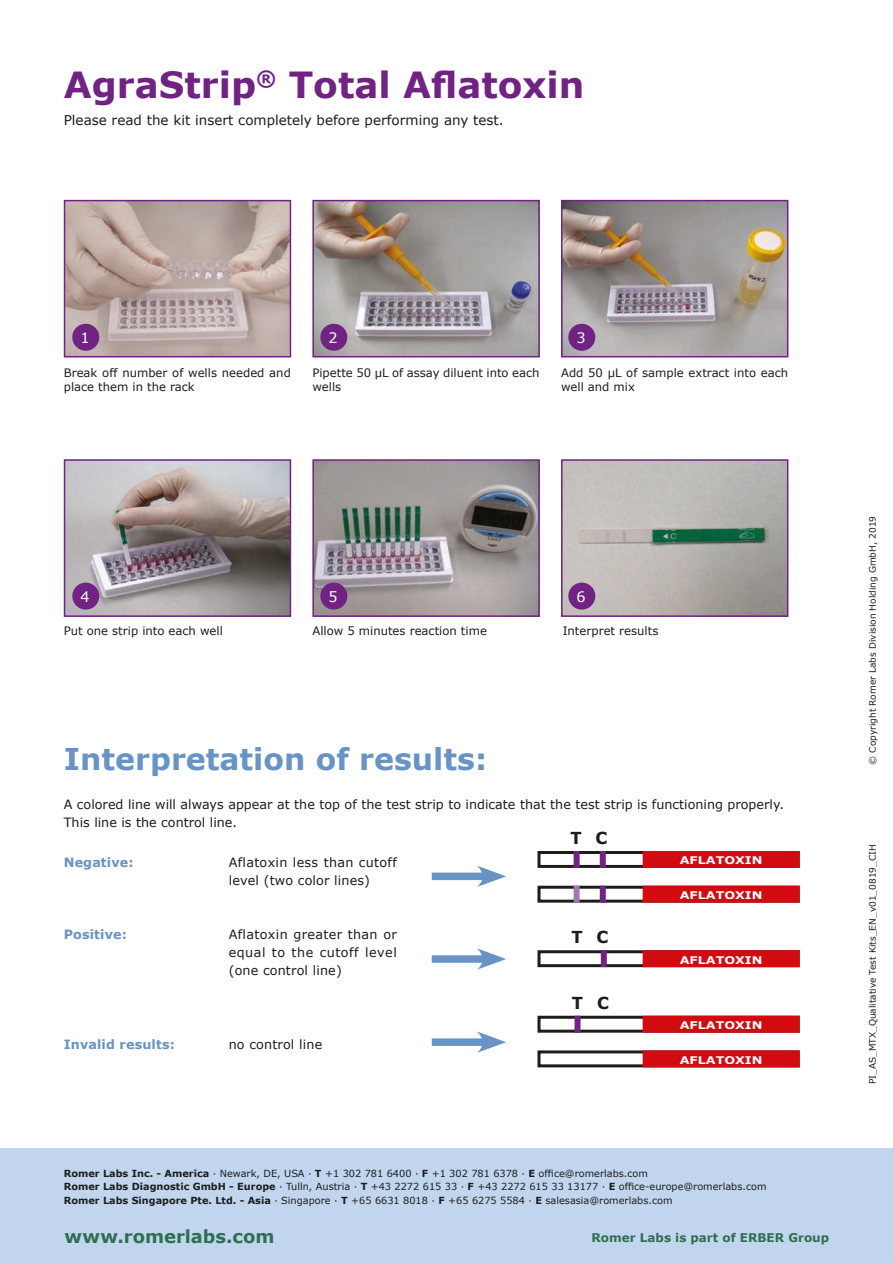
<style>
.page{position:relative;width:893px;height:1263px;background:#fff}
.page>*{position:absolute;margin:0;border:0;box-sizing:border-box;transform-origin:0 0}
.t1{font:700 36px "Verdana";color:#702383}
.t2{font:700 30px "Verdana";color:#6894c5}
.t3{font:700 18px "Verdana";color:#2f6f51}
.t4{font:700 16.5px "Verdana";color:#1d1d1b}
.t5{font:14.4px "Verdana";color:#fff}
.t6{font:13.5px "Verdana";color:#1d1d1b}
.t7{font:12.75px/18px "Verdana";color:#1d1d1b}
.t8{font:12.75px/18px "Verdana";letter-spacing:.025em;color:#1d1d1b}
.t9{font:700 12.75px "Verdana";letter-spacing:.01em;color:#6894c5}
.t10{font:700 12px "Verdana";color:#2f6f51}
.t11{font:11.7px/13.5px "Verdana";color:#1d1d1b}
.t12{font:700 10.5px "Verdana";color:#fff;scale:1.21 1}
.t13{font:9.75px/13.5px "Verdana";color:#1d1d1b}
.t14{font:9px "Verdana";color:#1d1d1b}
.s1{font-weight:700}
</style>
<div class="page">
<img style="left:564px;top:462px;width:221px;height:152px">
<div style="left:561px;top:459px;width:227px;height:158px;border:2px solid #702383"></div>
<img style="left:315px;top:203px;width:222px;height:151px">
<div style="left:312px;top:200px;width:228px;height:157px;border:2px solid #702383"></div>
<img style="left:67px;top:203px;width:221px;height:151px">
<div style="left:64px;top:200px;width:227px;height:157px;border:2px solid #702383"></div>
<img style="left:564px;top:203px;width:221px;height:151px">
<div style="left:561px;top:200px;width:227px;height:157px;border:2px solid #702383"></div>
<img style="left:315px;top:462px;width:222px;height:152px">
<div style="left:312px;top:459px;width:228px;height:158px;border:2px solid #702383"></div>
<img style="left:67px;top:462px;width:221px;height:152px">
<div style="left:64px;top:459px;width:227px;height:158px;border:2px solid #702383"></div>
<div style="left:432px;top:872px;width:57px;height:8px;background:#6894c5"></div>
<svg style="left:477px;top:866px;width:29px;height:21px"></svg>
<div style="left:432px;top:955px;width:57px;height:8px;background:#6894c5"></div>
<svg style="left:477px;top:948px;width:29px;height:22px"></svg>
<div style="left:432px;top:1038px;width:57px;height:8px;background:#6894c5"></div>
<svg style="left:477px;top:1031px;width:29px;height:22px"></svg>
<div style="left:537px;top:851px;width:263px;height:17px;border:3px solid #1d1d1b"></div>
<div style="left:644px;top:852px;width:154px;height:14px;background:#d20b11"></div>
<div style="left:643px;top:851px;width:157px;height:17px;border:3px solid #d20b11"></div>
<div style="left:574px;top:851px;width:6px;height:17px;background:#702383"></div>
<div style="left:600px;top:851px;width:6px;height:17px;background:#702383"></div>
<div style="left:537px;top:886px;width:263px;height:17px;border:3px solid #1d1d1b"></div>
<div style="left:644px;top:887px;width:154px;height:14px;background:#d20b11"></div>
<div style="left:643px;top:886px;width:157px;height:17px;border:3px solid #d20b11"></div>
<div style="left:574px;top:886px;width:6px;height:17px;background:#a476b2"></div>
<div style="left:600px;top:886px;width:6px;height:17px;background:#702383"></div>
<div style="left:537px;top:1016px;width:263px;height:17px;border:3px solid #1d1d1b"></div>
<div style="left:644px;top:1017px;width:154px;height:14px;background:#d20b11"></div>
<div style="left:643px;top:1016px;width:157px;height:17px;border:3px solid #d20b11"></div>
<div style="left:574px;top:1016px;width:6px;height:17px;background:#702383"></div>
<div style="left:537px;top:1050px;width:263px;height:17px;border:3px solid #1d1d1b"></div>
<div style="left:644px;top:1052px;width:154px;height:14px;background:#d20b11"></div>
<div style="left:643px;top:1050px;width:157px;height:17px;border:3px solid #d20b11"></div>
<div style="left:537px;top:950px;width:263px;height:17px;border:3px solid #1d1d1b"></div>
<div style="left:644px;top:952px;width:154px;height:14px;background:#d20b11"></div>
<div style="left:643px;top:950px;width:157px;height:17px;border:3px solid #d20b11"></div>
<div style="left:601px;top:950px;width:6px;height:17px;background:#702383"></div>
<div style="left:72px;top:324px;width:27px;height:27px;background:#702383;border-radius:50%"></div>
<div style="left:72px;top:583px;width:27px;height:27px;background:#702383;border-radius:50%"></div>
<div style="left:320px;top:324px;width:27px;height:27px;background:#702383;border-radius:50%"></div>
<div style="left:320px;top:583px;width:27px;height:27px;background:#702383;border-radius:50%"></div>
<div style="left:568px;top:324px;width:27px;height:27px;background:#702383;border-radius:50%"></div>
<div style="left:568px;top:583px;width:27px;height:27px;background:#702383;border-radius:50%"></div>
<div style="left:0;top:1148px;width:893px;height:115px;background:#c1d6ee"></div>
<h1 class="t1" style="left:64px;top:61px;width:522px">AgraStrip<sup>®</sup> Total Aflatoxin</h1>
<h3 class="t6" style="left:64px;top:111px;width:442px">Please read the kit insert completely before performing any test.</h3>
<h3 class="t5" style="left:80px;top:329px;width:11px">1</h3>
<h3 class="t5" style="left:328px;top:329px;width:11px">2</h3>
<h3 class="t5" style="left:576px;top:329px;width:11px">3</h3>
<p class="t11" style="left:64px;top:366px;width:229px">Break off number of wells needed and place them in the rack</p>
<p class="t11" style="left:561px;top:366px;width:229px">Add 50 μL of sample extract into each well and mix</p>
<p class="t11" style="left:312px;top:366px;width:229px">Pipette 50 μL of assay diluent into each wells</p>
<h3 class="t5" style="left:80px;top:587px;width:11px">4</h3>
<h3 class="t5" style="left:328px;top:587px;width:11px">5</h3>
<h3 class="t5" style="left:576px;top:587px;width:11px">6</h3>
<p class="t11" style="left:64px;top:624px;width:161px">Put one strip into each well</p>
<p class="t11" style="left:312px;top:625px;width:176px">Allow 5 minutes reaction time</p>
<p class="t11" style="left:563px;top:625px;width:97px">Interpret results</p>
<h2 class="t2" style="left:64px;top:739px;width:425px">Interpretation of results:</h2>
<h3 class="t7" style="left:64px;top:795px;width:722px">A colored line will always appear at the top of the test strip to indicate that the test strip is functioning properly.<br>This line is the control line.</h3>
<h3 class="t9" style="left:64px;top:854px;width:71px">Negative:</h3>
<h3 class="t8" style="left:229px;top:854px;width:170px">Aflatoxin less than cutoff level (two color lines)</h3>
<h3 class="t9" style="left:64px;top:926px;width:65px">Positive:</h3>
<h3 class="t7" style="left:229px;top:926px;width:170px;text-align:justify">Aflatoxin greater than or equal to the cutoff level (one control line)</h3>
<h3 class="t9" style="left:64px;top:1036px;width:113px">Invalid results:</h3>
<h3 class="t7" style="left:229px;top:1035px;width:95px">no control line</h3>
<h3 class="t4" style="left:570px;top:828px;width:39px">T C</h3>
<h3 class="t4" style="left:571px;top:926px;width:39px">T C</h3>
<h3 class="t4" style="left:572px;top:992px;width:39px">T C</h3>
<p class="t12" style="left:680px;top:854px;width:70px">AFLATOXIN</p>
<p class="t12" style="left:680px;top:888px;width:70px">AFLATOXIN</p>
<p class="t12" style="left:680px;top:953px;width:70px">AFLATOXIN</p>
<p class="t12" style="left:680px;top:1018px;width:70px">AFLATOXIN</p>
<p class="t12" style="left:680px;top:1053px;width:70px">AFLATOXIN</p>
<p class="t13" style="left:64px;top:1167px;width:704px"><span class="s1">Romer Labs Inc. - America</span> · Newark, DE, USA · <span class="s1">T</span> +1 302 781 6400 · <span class="s1">F</span> +1 302 781 6378 · <span class="s1">E</span> office@romerlabs.com<br><span class="s1">Romer Labs Diagnostic GmbH - Europe</span> · Tulln, Austria · <span class="s1">T</span> +43 2272 615 33 · <span class="s1">F</span> +43 2272 615 33 13177 · <span class="s1">E</span> office-europe@romerlabs.com<br><span class="s1">Romer Labs Singapore Pte. Ltd. - Asia</span> · Singapore · <span class="s1">T</span> +65 6631 8018 · <span class="s1">F</span> +65 6275 5584 · <span class="s1">E</span> salesasia@romerlabs.com</p>
<h3 class="t3" style="left:65px;top:1224px;width:211px">www.romerlabs.com</h3>
<p class="t10" style="left:592px;top:1230px;width:239px">Romer Labs is part of ERBER Group</p>
<p class="t14" style="left:867px;top:765px;width:251px;rotate:-90deg">© Copyright Romer Labs Division Holding GmbH, 2019</p>
<p class="t14" style="left:867px;top:1084px;width:241px;rotate:-90deg">PI_AS_MTX_Qualitative Test Kits_EN_v01_0819_CIH</p>
</div>
